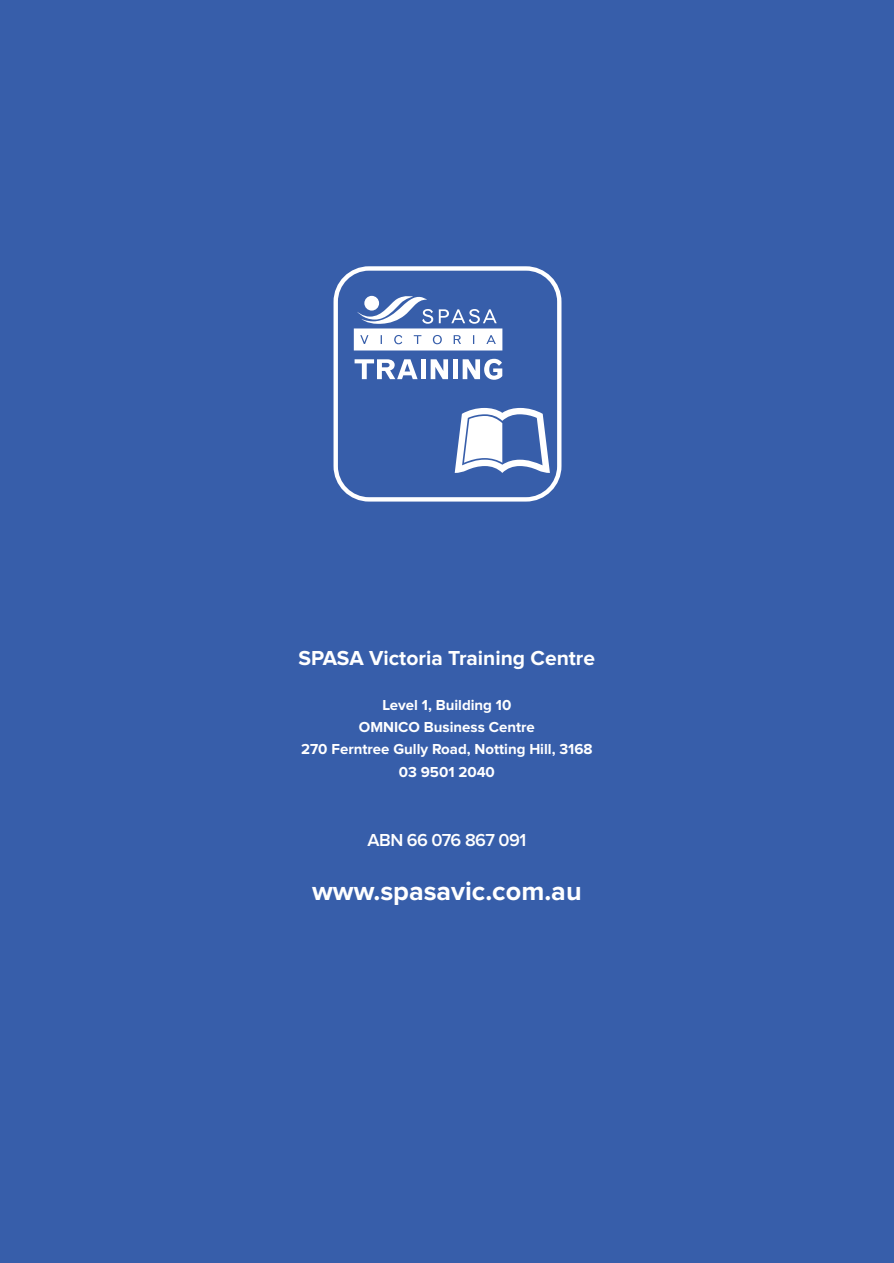
<style>
.page{position:relative;width:894px;height:1263px;background:#fff}
.page>*{position:absolute;margin:0;border:0;box-sizing:border-box;transform-origin:0 0}
.t1{font:700 27px "Proxima Nova";color:#fff}
.t2{font:700 21px "Proxima Nova";color:#fff}
.t3{font:600 18px "Proxima Nova";letter-spacing:-.03em;color:#fff}
.t4{font:700 15px/22.2px "Proxima Nova";color:#fff;text-align:center}
</style>
<div class="page">
<div style="left:0;top:0;width:893px;height:1263px;background:#375eaa"></div>
<svg style="left:333px;top:266px;width:228px;height:236px"></svg>
<svg style="left:354px;top:359px;width:63px;height:20px"></svg>
<hr style="left:421px;top:359px;width:4px;height:20px;background:#fff">
<svg style="left:430px;top:359px;width:18px;height:20px"></svg>
<hr style="left:453px;top:359px;width:4px;height:20px;background:#fff">
<svg style="left:462px;top:359px;width:40px;height:21px"></svg>
<svg style="left:353px;top:294px;width:149px;height:56px"></svg>
<svg style="left:454px;top:408px;width:95px;height:65px"></svg>
<h2 class="t2" style="left:298px;top:649px;width:298px">SPASA Victoria Training Centre</h2>
<p class="t4" style="left:301px;top:694px;width:293px">Level 1, Building 10<br>OMNICO Business Centre<br>270 Ferntree Gully Road, Notting Hill, 3168<br>03 9501 2040</p>
<p class="t3" style="left:367px;top:831px;width:160px">ABN 66 076 867 091</p>
<h1 class="t1" style="left:312px;top:879px;width:271px">www.spasavic.com.au</h1>
</div>
